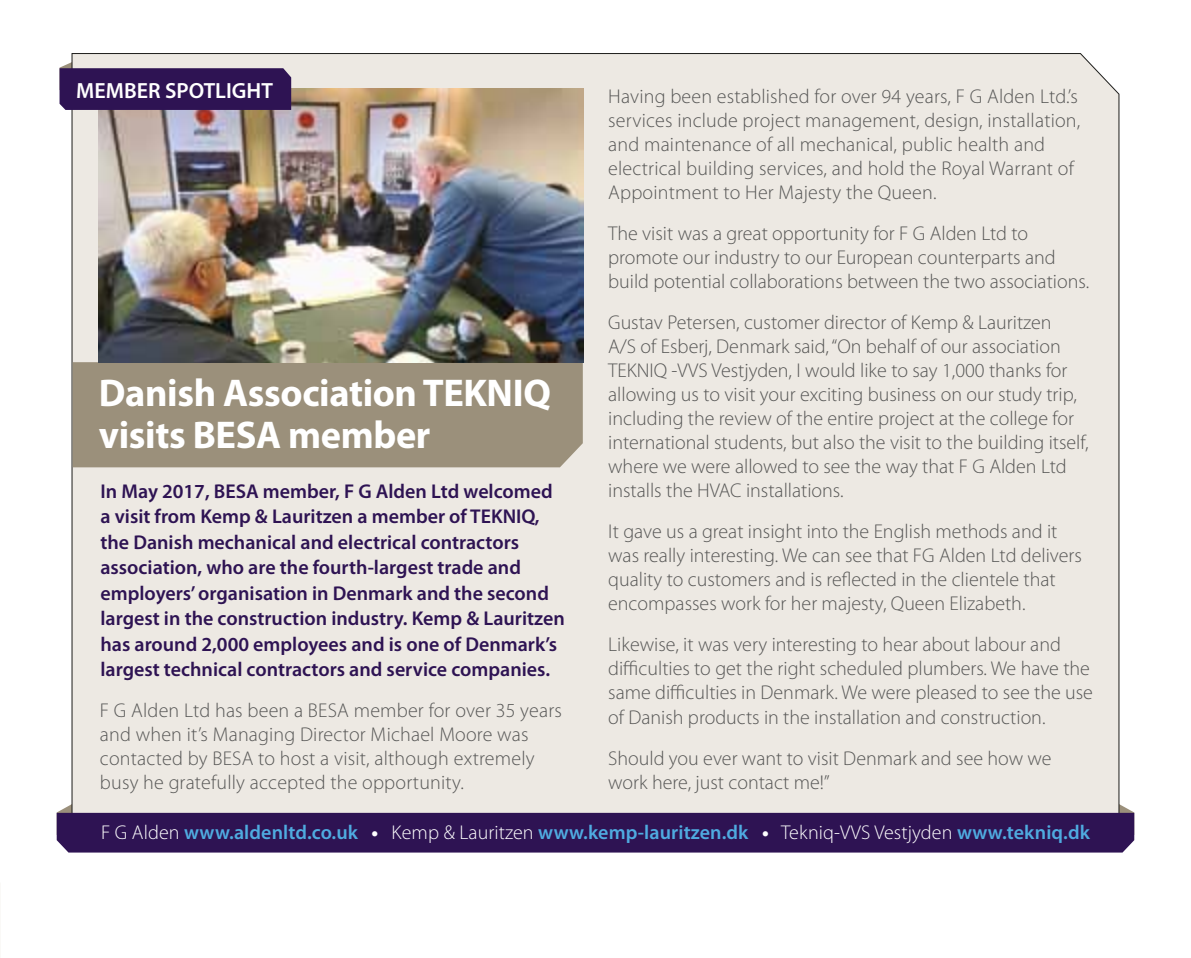
<style>
.page{position:relative;width:1191px;height:958px;background:#fff}
.page>*{position:absolute;margin:0;border:0;box-sizing:border-box;transform-origin:0 0}
.t1{font:700 38.8px/42px "Myriad Pro";letter-spacing:-.01em;color:#fff}
.t2{font:600 22px "Myriad Pro";color:#fff}
.t3{font:300 20px/24px "Myriad Pro";color:#575756}
.t4{font:600 20px/25.6px "Myriad Pro";color:#2e1353}
.t5{font:600 20px "Myriad Pro";letter-spacing:.005em;color:#4fabe0}
.s1{font-weight:300;color:#fff}
.s2{font-weight:700;color:#fff}
</style>
<div class="page">
<div style="left:71px;top:53px;width:1049px;height:739px;background:#ede9e3"></div>
<svg style="left:57px;top:792px;width:1077px;height:60px;background:#705d85"></svg>
<div style="left:73px;top:362px;width:510px;height:105px;background:#9b907b"></div>
<img style="left:98px;top:88px;width:485px;height:274px">
<svg style="left:60px;top:53px;width:231px;height:57px;background:#5d4976"></svg>
<p class="t2" style="left:76px;top:78px;width:198px">MEMBER SPOTLIGHT</p>
<p class="t3" style="left:608px;top:85px;width:474px">Having been established for over 94 years, F G Alden Ltd.’s services include project management, design, installation, and maintenance of all mechanical, public health and electrical building services, and hold the Royal Warrant of Appointment to Her Majesty the Queen.</p>
<p class="t3" style="left:608px;top:222px;width:482px">The visit was a great opportunity for F G Alden Ltd to promote our industry to our European counterparts and build potential collaborations between the two associations.</p>
<p class="t3" style="left:608px;top:311px;width:482px">Gustav Petersen, customer director of Kemp &amp; Lauritzen<br>A/S of Esberj, Denmark said, “On behalf of our association TEKNIQ -VVS Vestjyden, I would like to say 1,000 thanks for allowing us to visit your exciting business on our study trip, including the review of the entire project at the college for international students, but also the visit to the building itself, where we were allowed to see the way that F G Alden Ltd installs the HVAC installations.</p>
<p class="t3" style="left:608px;top:520px;width:475px">It gave us a great insight into the English methods and it was really interesting. We can see that FG Alden Ltd delivers quality to customers and is reflected in the clientele that encompasses work for her majesty, Queen Elizabeth.</p>
<p class="t3" style="left:608px;top:633px;width:486px">Likewise, it was very interesting to hear about labour and difficulties to get the right scheduled plumbers. We have the same difficulties in Denmark. We were pleased to see the use of Danish products in the installation and construction.</p>
<p class="t3" style="left:608px;top:746px;width:445px">Should you ever want to visit Denmark and see how we work here, just contact me!”</p>
<h1 class="t1" style="left:99px;top:372px;width:453px">Danish Association TEKNIQ visits BESA member</h1>
<p class="t4" style="left:100px;top:478px;width:466px">In May 2017, BESA member, F G Alden Ltd welcomed a visit from Kemp &amp; Lauritzen a member of TEKNIQ, the Danish mechanical and electrical contractors association, who are the fourth-largest trade and employers’ organisation in Denmark and the second largest in the construction industry. Kemp &amp; Lauritzen has around 2,000 employees and is one of Denmark’s largest technical contractors and service companies.</p>
<p class="t3" style="left:100px;top:698px;width:463px">F G Alden Ltd has been a BESA member for over 35 years and when it’s Managing Director Michael Moore was contacted by BESA to host a visit, although extremely busy he gratefully accepted the opportunity.</p>
<p class="t5" style="left:101px;top:820px;width:990px"><span class="s1">F G Alden</span> www.aldenltd.co.uk <span class="s2">•</span> <span class="s1">Kemp &amp; Lauritzen</span> www.kemp-lauritzen.dk <span class="s2">•</span> <span class="s1">Tekniq-VVS Vestjyden</span> www.tekniq.dk</p>
</div>
